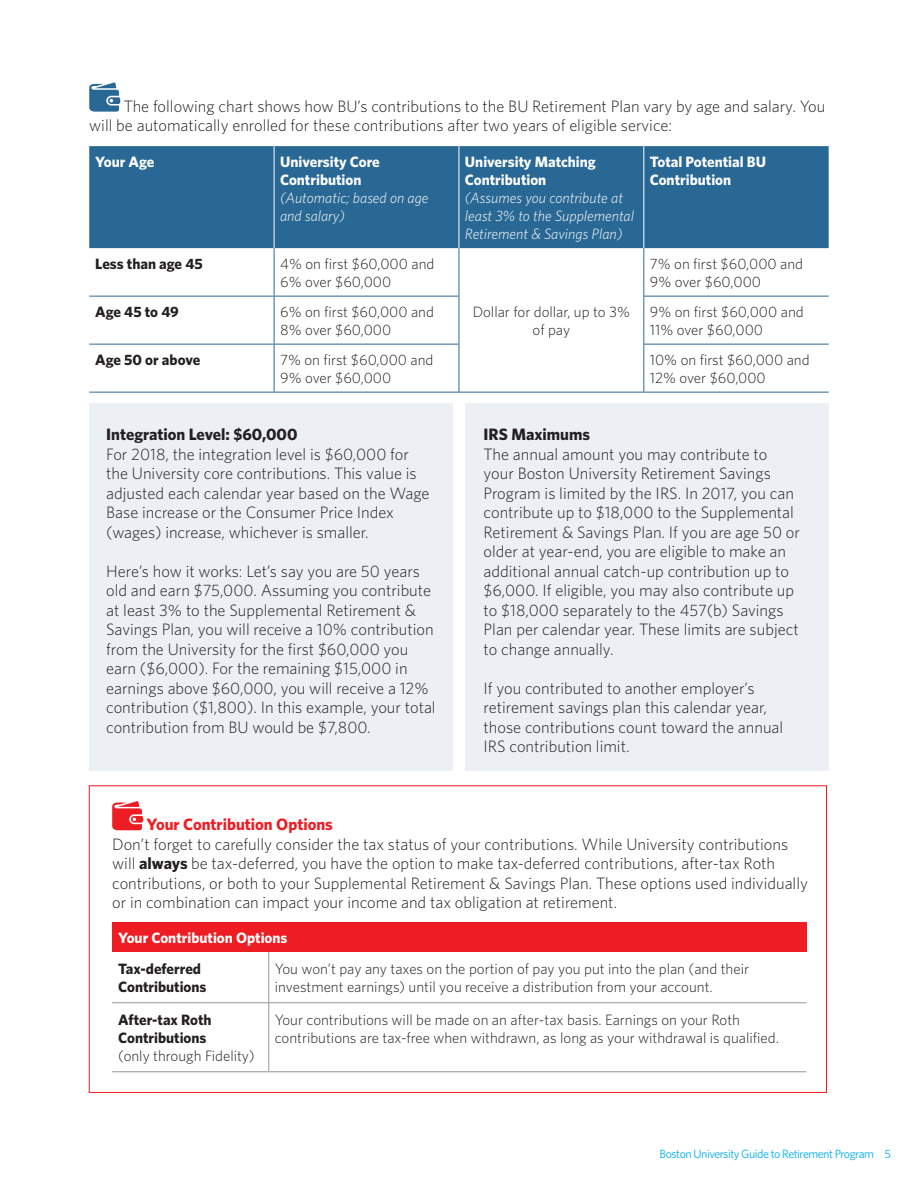
<style>
.page{position:relative;width:918px;height:1188px;background:#fff}
.page>*{position:absolute;margin:0;border:0;box-sizing:border-box;transform-origin:0 0}
.h3black{font:300 16.5px/19.5px "Whitney";color:#231f20}
.Heading_4{font:700 16.5px "Whitney";color:#231f20}
.t1{font:300 15px/18px "Whitney";color:#231f20}
.white_chart{font:700 15px/18px "Whitney";color:#fff}
.t2{font:700 15px/18px "Whitney";color:#231f20}
.white_chart-2{font:italic 300 15px/18px "Whitney";color:#fff}
.t3{font:12px "Whitney";letter-spacing:-.04em;color:#00aeef}
.s1{font-weight:700;color:#ee1d23}
.s2{font-weight:700}
.s3{font-weight:300}
</style>
<div class="page">
<svg style="left:112px;top:801px;width:31px;height:29px"></svg>
<div style="left:112px;top:922px;width:694px;height:30px;background:#ee1d23"></div>
<hr style="left:268px;top:952px;width:1px;height:50px;background:#939598">
<hr style="left:112px;top:1002px;width:157px;height:1px;background:#939598">
<hr style="left:269px;top:1002px;width:537px;height:1px;background:#939598">
<hr style="left:268px;top:1003px;width:1px;height:68px;background:#939598">
<hr style="left:112px;top:1071px;width:157px;height:1px;background:#939598">
<hr style="left:269px;top:1071px;width:537px;height:1px;background:#939598">
<svg style="left:89px;top:82px;width:31px;height:30px"></svg>
<div style="left:89px;top:146px;width:740px;height:102px;background:#296894"></div>
<hr style="left:274px;top:248px;width:1px;height:48px;background:#296894">
<hr style="left:459px;top:248px;width:1px;height:48px;background:#296894">
<hr style="left:643px;top:248px;width:1px;height:48px;background:#296894">
<hr style="left:643px;top:297px;width:1px;height:47px;background:#296894">
<hr style="left:643px;top:345px;width:1px;height:47px;background:#296894">
<hr style="left:274px;top:297px;width:1px;height:47px;background:#296894">
<hr style="left:459px;top:297px;width:1px;height:47px;background:#296894">
<hr style="left:274px;top:345px;width:1px;height:47px;background:#296894">
<hr style="left:459px;top:345px;width:1px;height:47px;background:#296894">
<hr style="left:89px;top:296px;width:185px;height:1px;background:#296894">
<hr style="left:274px;top:296px;width:185px;height:1px;background:#296894">
<hr style="left:459px;top:392px;width:185px;height:1px;background:#296894">
<hr style="left:643px;top:296px;width:186px;height:1px;background:#296894">
<hr style="left:89px;top:344px;width:185px;height:1px;background:#296894">
<hr style="left:274px;top:344px;width:185px;height:1px;background:#296894">
<hr style="left:643px;top:344px;width:186px;height:1px;background:#296894">
<hr style="left:89px;top:392px;width:185px;height:1px;background:#296894">
<hr style="left:274px;top:392px;width:185px;height:1px;background:#296894">
<hr style="left:644px;top:392px;width:185px;height:1px;background:#296894">
<hr style="left:274px;top:146px;width:1px;height:102px;background:#fff">
<hr style="left:459px;top:146px;width:1px;height:102px;background:#fff">
<hr style="left:643px;top:146px;width:1px;height:102px;background:#fff">
<div style="left:89px;top:403px;width:363px;height:367px;background:#eceff4"></div>
<div style="left:465px;top:403px;width:363px;height:367px;background:#eceff4"></div>
<p class="h3black" style="left:89px;top:96px;width:738px;text-indent:34px">The following chart shows how BU’s contributions to the BU Retirement Plan vary by age and salary. You will be automatically enrolled for these contributions after two years of eligible service:</p>
<p class="white_chart" style="left:95px;top:153px;width:61px">Your Age</p>
<p class="white_chart" style="left:280px;top:153px;width:101px">University Core<br>Contribution</p>
<p class="white_chart-2" style="left:280px;top:188px;width:150px">(Automatic; based on age and salary)</p>
<p class="white_chart" style="left:465px;top:153px;width:132px">University Matching<br>Contribution</p>
<p class="white_chart-2" style="left:465px;top:188px;width:171px">(Assumes you contribute at least 3% to the Supplemental<br>Retirement &amp; Savings Plan)</p>
<p class="white_chart" style="left:650px;top:153px;width:118px">Total Potential BU<br>Contribution</p>
<p class="t2" style="left:95px;top:255px;width:109px">Less than age 45</p>
<p class="t1" style="left:280px;top:254px;width:156px">4% on first $60,000 and<br>6% over $60,000</p>
<p class="t1" style="left:650px;top:254px;width:155px">7% on first $60,000 and<br>9% over $60,000</p>
<p class="t2" style="left:95px;top:303px;width:85px">Age 45 to 49</p>
<p class="t1" style="left:280px;top:302px;width:155px">6% on first $60,000 and<br>8% over $60,000</p>
<p class="t1" style="left:650px;top:302px;width:155px">9% on first $60,000 and<br>11% over $60,000</p>
<p class="t2" style="left:95px;top:351px;width:107px">Age 50 or above</p>
<p class="t1" style="left:280px;top:350px;width:155px">7% on first $60,000 and<br>9% over $60,000</p>
<p class="t1" style="left:650px;top:350px;width:161px">10% on first $60,000 and<br>12% over $60,000</p>
<p class="t1" style="left:473px;top:302px;width:159px;text-align:center">Dollar for dollar, up to 3% of pay</p>
<p class="Heading_4" style="left:106px;top:423px;width:193px">Integration Level: $60,000</p>
<p class="h3black" style="left:106px;top:444px;width:325px">For 2018, the integration level is $60,000 for the University core contributions. This value is adjusted each calendar year based on the Wage Base increase or the Consumer Price Index (wages) increase, whichever is smaller.</p>
<p class="h3black" style="left:106px;top:561px;width:331px">Here’s how it works: Let’s say you are 50 years old and earn $75,000. Assuming you contribute at least 3% to the Supplemental Retirement &amp; Savings Plan, you will receive a 10% contribution from the University for the first $60,000 you earn ($6,000). For the remaining $15,000 in earnings above $60,000, you will receive a 12% contribution ($1,800). In this example, your total contribution from BU would be $7,800.</p>
<p class="Heading_4" style="left:484px;top:423px;width:108px">IRS Maximums</p>
<p class="h3black" style="left:484px;top:444px;width:318px">The annual amount you may contribute to your Boston University Retirement Savings Program is limited by the IRS. In 2017, you can contribute up to $18,000 to the Supplemental Retirement &amp; Savings Plan. If you are age 50 or older at year-end, you are eligible to make an additional annual catch-up contribution up to $6,000. If eligible, you may also contribute up to $18,000 separately to the 457(b) Savings Plan per calendar year. These limits are subject to change annually.</p>
<p class="h3black" style="left:484px;top:678px;width:301px">If you contributed to another employer’s retirement savings plan this calendar year, those contributions count toward the annual IRS contribution limit.</p>
<p class="h3black" style="left:112px;top:814px;width:697px;text-indent:34px"><span class="s1">Your Contribution Options<br></span>Don’t forget to carefully consider the tax status of your contributions. While University contributions will <span class="s2">always</span> be tax-deferred, you have the option to make tax-deferred contributions, after-tax Roth contributions, or both to your Supplemental Retirement &amp; Savings Plan. These options used individually or in combination can impact your income and tax obligation at retirement.</p>
<p class="white_chart" style="left:118px;top:928px;width:171px">Your Contribution Options</p>
<p class="t2" style="left:118px;top:960px;width:90px">Tax-deferred<br>Contributions</p>
<p class="t1" style="left:275px;top:960px;width:476px">You won’t pay any taxes on the portion of pay you put into the plan (and their investment earnings) until you receive a distribution from your account.</p>
<p class="t2" style="left:118px;top:1011px;width:138px">After-tax Roth<br>Contributions<br><span class="s3">(only through Fidelity)</span></p>
<p class="t1" style="left:275px;top:1011px;width:506px">Your contributions will be made on an after-tax basis. Earnings on your Roth contributions are tax-free when withdrawn, as long as your withdrawal is qualified.</p>
<p class="t3" style="left:660px;top:1146px;width:233px">Boston University Guide to Retirement Program 5</p>
</div>
